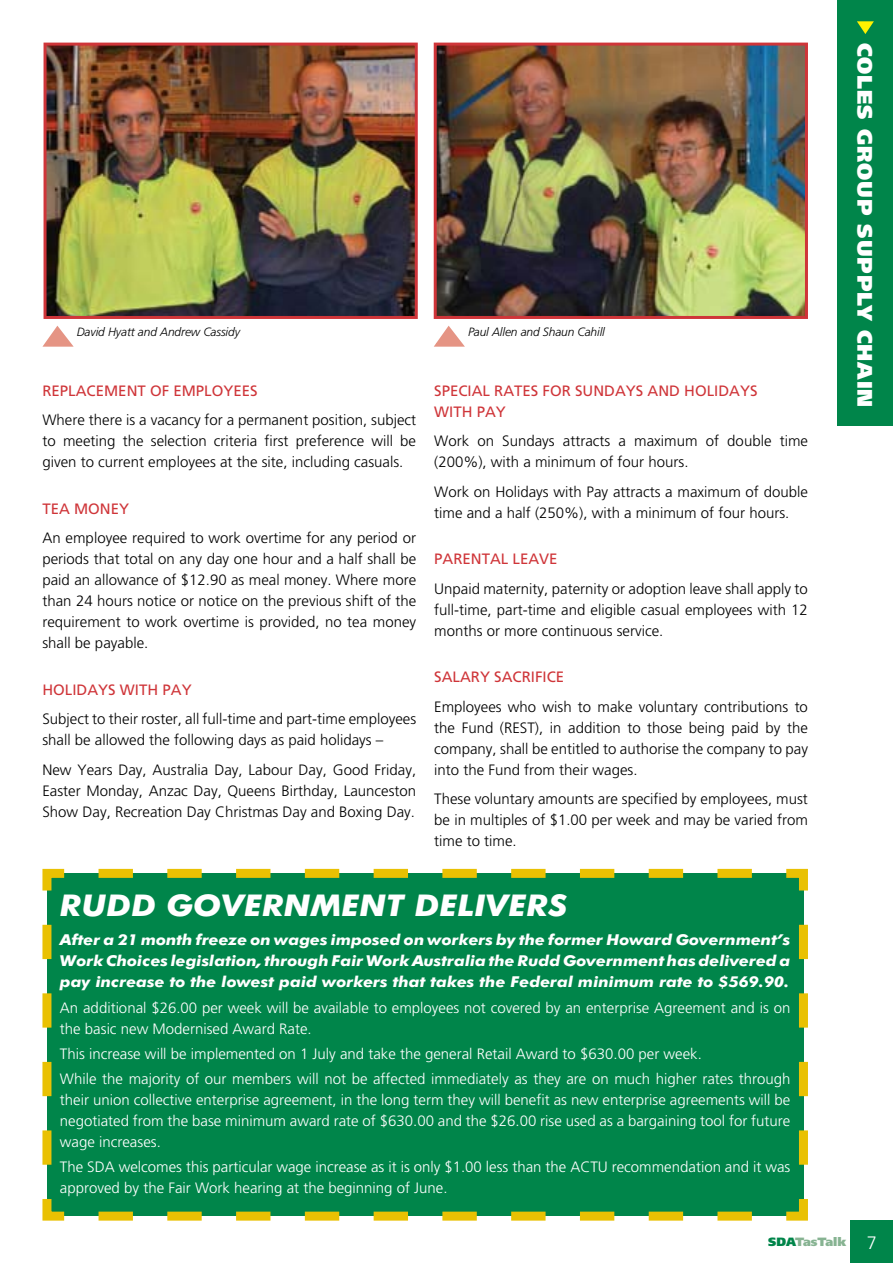
<style>
.page{position:relative;width:893px;height:1263px;background:#fff}
.page>*{position:absolute;margin:0;border:0;box-sizing:border-box;transform-origin:0 0}
.t1{font:italic 700 30px "Futura BT";color:#fff;scale:1.1 1}
.t2{font:900 21px "Frutiger";letter-spacing:.04em;color:#fff}
.t3{font:300 15px/21px "Frutiger";color:#000;text-align:justify}
.t4{font:300 15px/21px "Frutiger";color:#fff}
.t5{font:italic 700 15px/21px "Futura BT";color:#fff;text-align:justify;scale:1.1 1}
.t6{font:15px/21px "Frutiger";color:#cf3539}
.t7{font:italic 300 12px "Frutiger";letter-spacing:-.01em;color:#000}
.t8{font:900 12px "Frutiger";color:#87b392}
.s1{color:#00854a}
.s2{font-weight:300;font-size:18px;color:#fff}
</style>
<div class="page">
<div style="left:850px;top:1220px;width:43px;height:43px;background:#00854a"></div>
<div style="left:838px;top:0;width:55px;height:425px;background:#00854a"></div>
<svg style="left:857px;top:21px;width:17px;height:13px"></svg>
<img style="left:48px;top:47px;width:366px;height:268px">
<div style="left:44px;top:43px;width:374px;height:276px;border:3px solid #cf3539"></div>
<img style="left:438px;top:47px;width:366px;height:268px">
<div style="left:434px;top:43px;width:374px;height:276px;border:3px solid #cf3539"></div>
<svg style="left:42px;top:326px;width:32px;height:21px"></svg>
<svg style="left:434px;top:326px;width:31px;height:21px"></svg>
<div style="left:47px;top:873px;width:756px;height:343px;background:#00854a"></div>
<svg style="left:42px;top:925px;width:9px;height:240px"></svg>
<svg style="left:99px;top:1212px;width:653px;height:9px"></svg>
<svg style="left:799px;top:908px;width:9px;height:257px"></svg>
<svg style="left:98px;top:869px;width:654px;height:9px"></svg>
<svg style="left:42px;top:1199px;width:23px;height:22px"></svg>
<svg style="left:786px;top:1190px;width:22px;height:31px"></svg>
<svg style="left:786px;top:868px;width:22px;height:32px"></svg>
<svg style="left:42px;top:868px;width:23px;height:23px"></svg>
<p class="t7" style="left:77px;top:327px;width:165px">David Hyatt and Andrew Cassidy</p>
<p class="t7" style="left:468px;top:327px;width:138px">Paul Allen and Shaun Cahill</p>
<p class="t6" style="left:42px;top:381px;width:217px">REPLACEMENT OF EMPLOYEES</p>
<p class="t3" style="left:42px;top:411px;width:375px">Where there is a vacancy for a permanent position, subject to meeting the selection criteria first preference will be given to current employees at the site, including casuals.</p>
<p class="t6" style="left:42px;top:499px;width:88px">TEA MONEY</p>
<p class="t3" style="left:42px;top:529px;width:375px">An employee required to work overtime for any period or periods that total on any day one hour and a half shall be paid an allowance of $12.90 as meal money. Where more than 24 hours notice or notice on the previous shift of the requirement to work overtime is provided, no tea money shall be payable.</p>
<p class="t6" style="left:42px;top:680px;width:151px">HOLIDAYS WITH PAY</p>
<p class="t3" style="left:42px;top:710px;width:375px">Subject to their roster, all full-time and part-time employees shall be allowed the following days as paid holidays –</p>
<p class="t3" style="left:42px;top:760px;width:375px">New Years Day, Australia Day, Labour Day, Good Friday, Easter Monday, Anzac Day, Queens Birthday, Launceston Show Day, Recreation Day Christmas Day and Boxing Day.</p>
<p class="t6" style="left:434px;top:381px;width:325px">SPECIAL RATES FOR SUNDAYS AND HOLIDAYS<br>WITH PAY</p>
<p class="t3" style="left:434px;top:432px;width:375px">Work on Sundays attracts a maximum of double time (200%), with a minimum of four hours.</p>
<p class="t3" style="left:434px;top:482px;width:375px">Work on Holidays with Pay attracts a maximum of double time and a half (250%), with a minimum of four hours.</p>
<p class="t6" style="left:434px;top:550px;width:125px">PARENTAL LEAVE</p>
<p class="t3" style="left:434px;top:579px;width:375px">Unpaid maternity, paternity or adoption leave shall apply to full-time, part-time and eligible casual employees with 12 months or more continuous service.</p>
<p class="t6" style="left:434px;top:668px;width:132px">SALARY SACRIFICE</p>
<p class="t3" style="left:434px;top:697px;width:375px">Employees who wish to make voluntary contributions to the Fund (REST), in addition to those being paid by the company, shall be entitled to authorise the company to pay into the Fund from their wages.</p>
<p class="t3" style="left:434px;top:790px;width:375px">These voluntary amounts are specified by employees, must be in multiples of $1.00 per week and may be varied from time to time.</p>
<h1 class="t1" style="left:60px;top:892px;width:463px">RUDD GOVERNMENT DELIVERS</h1>
<p class="t5" style="left:60px;top:931px;width:666px">After a 21 month freeze on wages imposed on workers by the former Howard Government’s Work Choices legislation, through Fair Work Australia the Rudd Government has delivered a pay increase to the lowest paid workers that takes the Federal minimum rate to $569.90.</p>
<p class="t4" style="left:60px;top:998px;width:732px">An additional $26.00 per week will be available to employees not covered by an enterprise Agreement and is on the basic new Modernised Award Rate.</p>
<p class="t4" style="left:60px;top:1042px;width:732px;line-height:25.2px">This increase will be implemented on 1 July and take the general Retail Award to $630.00 per week.<br>While the majority of our members will not be affected immediately as they are on much higher rates through</p>
<p class="t4" style="left:60px;top:1090px;width:732px;text-align:justify">their union collective enterprise agreement, in the long term they will benefit as new enterprise agreements will be negotiated from the base minimum award rate of $630.00 and the $26.00 rise used as a bargaining tool for future wage increases.</p>
<p class="t4" style="left:60px;top:1158px;width:732px">The SDA welcomes this particular wage increase as it is only $1.00 less than the ACTU recommendation and it was approved by the Fair Work hearing at the beginning of June.</p>
<h2 class="t2" style="left:873px;top:43px;width:366px;rotate:90deg">COLES GROUP SUPPLY CHAIN</h2>
<p class="t8" style="left:768px;top:1237px;width:110px"><span class="s1">SDA</span>TasTalk <span class="s2">7</span></p>
</div>
